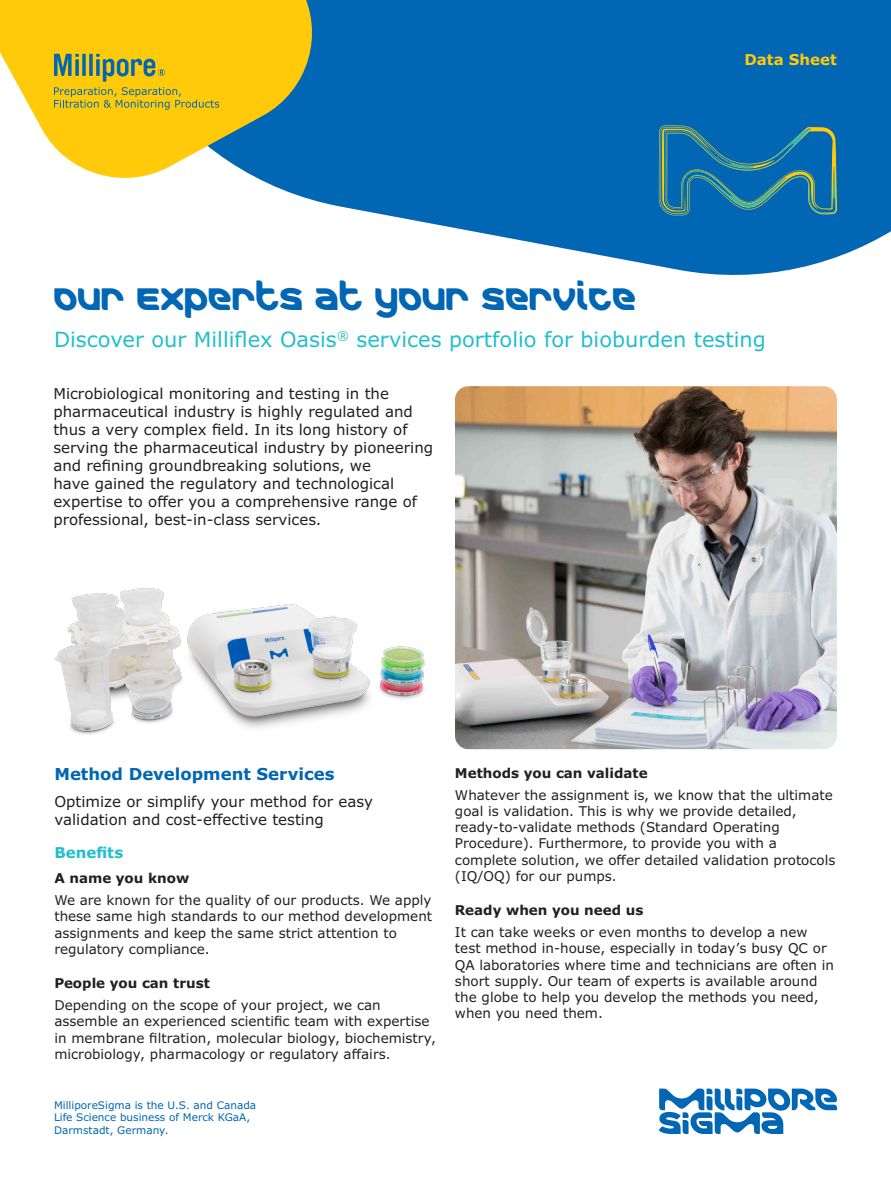
<style>
.page{position:relative;width:891px;height:1188px;background:#fff}
.page>*{position:absolute;margin:0;border:0;box-sizing:border-box;transform-origin:0 0}
.Headline_22_24{font:31.5px "Merck";color:#0166b3}
.Subhead_14_16{font:21px "Verdana Pro";color:#21bece}
.Section_Head_11_13{font:700 16.5px "Verdana Pro";color:#0166b3}
.Body_Copy_9_11_intro{font:15px/18px "Verdana Pro";color:#231f20}
.Body_Head_10_12__spa{font:700 15px "Verdana Pro";color:#feca0a}
.Body_Head_10_12{font:700 15px "Verdana Pro";color:#21bece}
.Body_Copy_9_11{font:13.5px/16.2px "Verdana Pro";color:#231f20}
.Body_Subhead_9_11{font:700 13.5px "Verdana Pro";color:#231f20}
.Caption_7_9{font:10.5px/12.6px "Verdana Pro";color:#0166b3}
</style>
<div class="page">
<svg style="left:286px;top:0;width:605px;height:275px;background:#227abd"></svg>
<svg style="left:659px;top:125px;width:178px;height:90px;background:#1d74a2"></svg>
<svg style="left:0;top:0;width:325px;height:191px;fill:#feca0a"></svg>
<svg style="left:54px;top:54px;width:165px;height:56px;background:#cdb629"></svg>
<img style="left:455px;top:386px;width:382px;height:363px">
<img style="left:54px;top:588px;width:371px;height:147px">
<svg style="left:659px;top:1089px;width:178px;height:45px"></svg>
<p class="Body_Head_10_12__spa" style="left:744px;top:50px;width:94px">Data Sheet</p>
<p class="Headline_22_24" style="left:54px;top:274px;width:584px">OUR EXPERTS AT YOUR SERVICE</p>
<p class="Subhead_14_16" style="left:54px;top:326px;width:713px">Discover our Milliflex Oasis<sup>®</sup> services portfolio for bioburden testing</p>
<p class="Body_Copy_9_11_intro" style="left:53px;top:385px;width:381px">Microbiological monitoring and testing in the pharmaceutical industry is highly regulated and thus a very complex field. In its long history of serving the pharmaceutical industry by pioneering and refining groundbreaking solutions, we<br>have gained the regulatory and technological expertise to offer you a comprehensive range of professional, best-in-class services.</p>
<p class="Section_Head_11_13" style="left:54px;top:763px;width:282px">Method Development Services</p>
<p class="Body_Copy_9_11_intro" style="left:54px;top:793px;width:320px">Optimize or simplify your method for easy validation and cost-effective testing</p>
<p class="Body_Head_10_12" style="left:54px;top:843px;width:70px">Benefits</p>
<p class="Body_Subhead_9_11" style="left:54px;top:869px;width:136px">A name you know</p>
<p class="Body_Copy_9_11" style="left:54px;top:892px;width:379px">We are known for the quality of our products. We apply these same high standards to our method development assignments and keep the same strict attention to regulatory compliance.</p>
<p class="Body_Subhead_9_11" style="left:54px;top:974px;width:157px">People you can trust</p>
<p class="Body_Copy_9_11" style="left:54px;top:997px;width:383px">Depending on the scope of your project, we can assemble an experienced scientific team with expertise in membrane filtration, molecular biology, biochemistry, microbiology, pharmacology or regulatory affairs.</p>
<p class="Caption_7_9" style="left:54px;top:1099px;width:204px">MilliporeSigma is the U.S. and Canada<br>Life Science business of Merck KGaA,<br>Darmstadt, Germany.</p>
<p class="Body_Subhead_9_11" style="left:455px;top:764px;width:194px">Methods you can validate</p>
<p class="Body_Copy_9_11" style="left:455px;top:787px;width:382px">Whatever the assignment is, we know that the ultimate goal is validation. This is why we provide detailed, ready-to-validate methods (Standard Operating Procedure). Furthermore, to provide you with a complete solution, we offer detailed validation protocols (IQ/OQ) for our pumps.</p>
<p class="Body_Subhead_9_11" style="left:455px;top:901px;width:190px">Ready when you need us</p>
<p class="Body_Copy_9_11" style="left:455px;top:924px;width:381px">It can take weeks or even months to develop a new test method in-house, especially in today’s busy QC or QA laboratories where time and technicians are often in short supply. Our team of experts is available around the globe to help you develop the methods you need, when you need them.</p>
</div>
